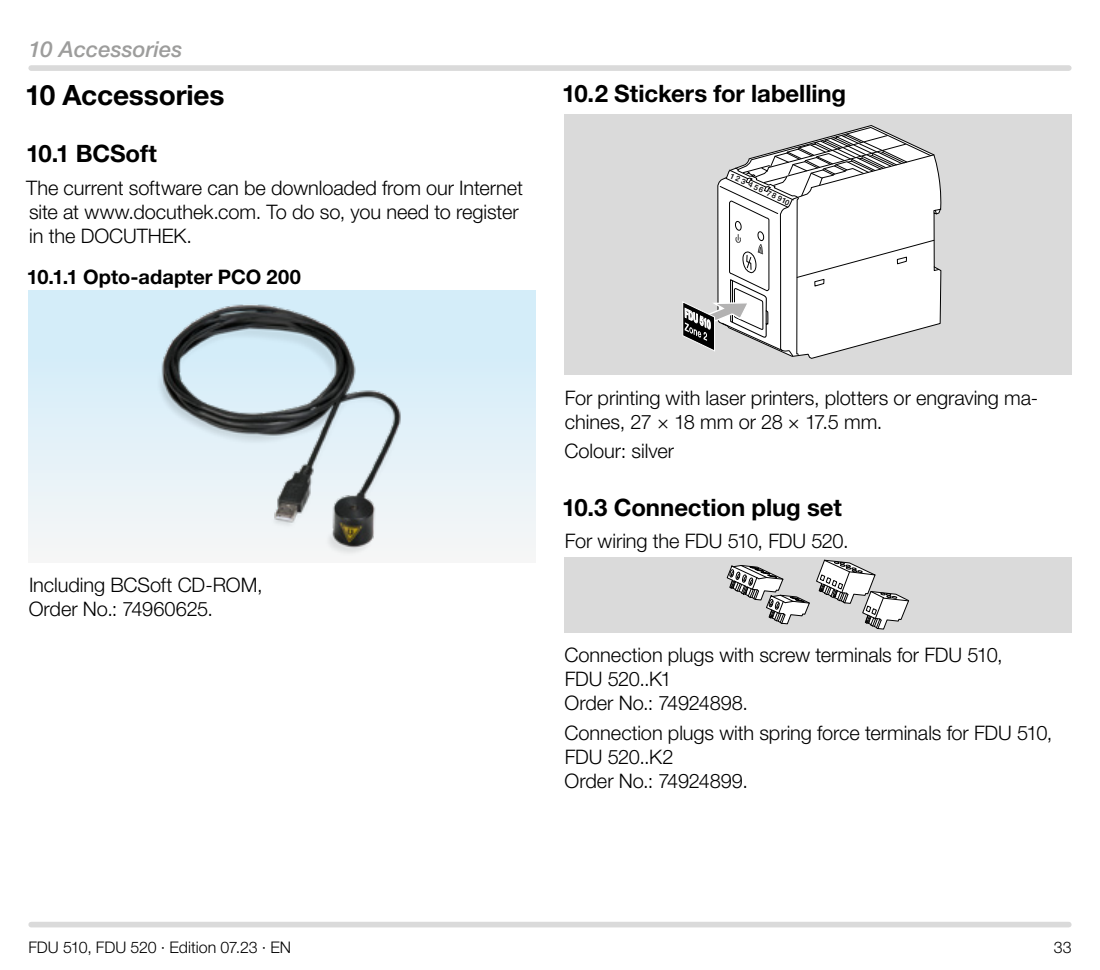
<style>
.page{position:relative;width:1100px;height:970px;background:#fff}
.page>*{position:absolute;margin:0;border:0;box-sizing:border-box;transform-origin:0 0}
.t1{font:700 28px "Helvetica Neue LT Pro";letter-spacing:-.005em;color:#000}
.t2{font:700 24px "Helvetica Neue LT Pro";letter-spacing:-.005em;color:#000}
.t3{font:italic 500 22px "Helvetica Neue LT Pro";color:#9d9d9c}
.t4{font:300 20px/24px "Helvetica Neue LT Pro";letter-spacing:-.005em;color:#000}
.t5{font:700 20px "Helvetica Neue LT Pro";color:#000}
.t6{font:300 16px "Helvetica Neue LT Pro";letter-spacing:-.005em;color:#000}
.t7{font:italic 700 11.2px "Helvetica Neue LT Pro";color:#fff;scale:.64 1}
.t8{font:500 7.6px "Helvetica Neue LT Pro";color:#020203}
</style>
<div class="page">
<div style="left:31px;top:921px;width:1038px;height:6px;background:#dadada"></div>
<div style="left:31px;top:65px;width:1038px;height:6px;background:#dadada"></div>
<div style="left:28px;top:290px;width:508px;height:272px;background:linear-gradient(to bottom,#ceebfa,#f5f6f7)"></div>
<img style="left:147px;top:290px;width:270px;height:272px">
<div style="left:564px;top:114px;width:507px;height:261px;background:#dadada"></div>
<svg style="left:682px;top:127px;width:260px;height:232px"></svg>
<div style="left:564px;top:557px;width:507px;height:75px;background:#dadada"></div>
<svg style="left:727px;top:559px;width:182px;height:70px"></svg>
<p class="t3" style="left:28px;top:36px;width:156px">10 Accessories</p>
<h1 class="t1" style="left:25px;top:78px;width:201px">10 Accessories</h1>
<p class="t2" style="left:26px;top:139px;width:132px">10.1 BCSoft</p>
<p class="t4" style="left:26px;top:175px;width:498px">The current software can be downloaded from our Internet site at www.docuthek.com. To do so, you need to register in the DOCUTHEK.</p>
<p class="t5" style="left:27px;top:264px;width:275px">10.1.1 Opto-adapter PCO 200</p>
<p class="t4" style="left:29px;top:572px;width:235px">Including BCSoft CD-ROM,<br>Order No.: 74960625.</p>
<p class="t2" style="left:562px;top:79px;width:286px">10.2 Stickers for labelling</p>
<p class="t8" style="left:733px;top:171px;width:66px;rotate:25deg">123 456 78910</p>
<p class="t7" style="left:689px;top:307px;width:47px;rotate:26deg">FDU 510</p>
<p class="t4" style="left:565px;top:385px;width:475px">For printing with laser printers, plotters or engraving ma&shy;chines, 27 × 18 mm or 28 × 17.5 mm.</p>
<p class="t4" style="left:564px;top:439px;width:111px">Colour: silver</p>
<p class="t2" style="left:562px;top:492px;width:281px">10.3 Connection plug set</p>
<p class="t4" style="left:565px;top:528px;width:285px">For wiring the FDU 510, FDU 520.</p>
<p class="t4" style="left:564px;top:642px;width:440px">Connection plugs with screw terminals for FDU 510,<br>FDU 520..K1<br>Order No.: 74924898.</p>
<p class="t4" style="left:564px;top:720px;width:489px">Connection plugs with spring force terminals for FDU 510,<br>FDU 520..K2<br>Order No.: 74924899.</p>
<p class="t6" style="left:28px;top:937px;width:264px">FDU 510, FDU 520 · Edition 07.23 · EN</p>
<p class="t6" style="left:1054px;top:937px;width:19px">33</p>
</div>
